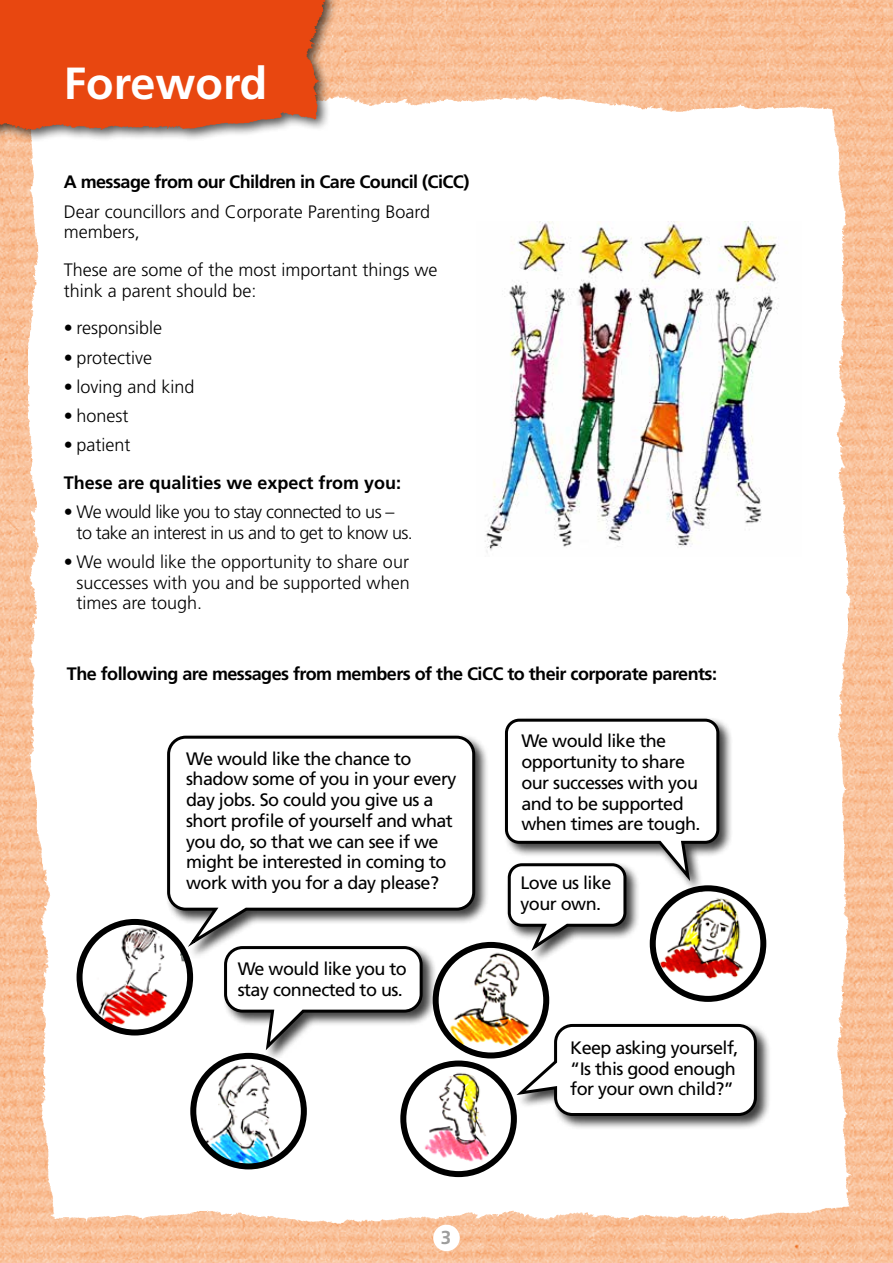
<style>
.page{position:relative;width:893px;height:1263px;background:#fff}
.page>*{position:absolute;margin:0;border:0;box-sizing:border-box;transform-origin:0 0}
.t1{font:700 45px "Frutiger";color:#fff}
.t2{font:700 18.75px "Frutiger";color:#9d9d9c}
.t3{font:18px/20.7px "Frutiger";letter-spacing:-.03em;color:#000}
.t4{font:300 18px/20.7px "Frutiger";color:#000}
.t5{font:700 18px "Frutiger";letter-spacing:-.03em;color:#000}
.t6{font:300 18px/20.7px "Frutiger";letter-spacing:-.03em;color:#000}
.t7{font:700 18px "Frutiger";color:#000}
</style>
<div class="page">
<img style="left:0;top:0;width:893px;height:1263px">
<img style="left:29px;top:93px;width:827px;height:1130px">
<div style="left:0;top:0;width:339px;height:142px;background:#000;opacity:.66"></div>
<img style="left:0;top:0;width:328px;height:174px">
<img style="left:476px;top:221px;width:326px;height:335px">
<div style="left:505px;top:861px;width:135px;height:103px;background:#000;opacity:.75"></div>
<div style="left:165px;top:733px;width:324px;height:227px;background:#000;opacity:.75"></div>
<svg style="left:166px;top:734px;width:311px;height:218px"></svg>
<div style="left:222px;top:944px;width:215px;height:119px;background:#000;opacity:.75"></div>
<svg style="left:223px;top:944px;width:201px;height:110px"></svg>
<img style="left:80px;top:922px;width:110px;height:110px;border-radius:55px">
<div style="left:77px;top:919px;width:116px;height:116px;border:6px solid #000;border-radius:50%"></div>
<img style="left:436px;top:945px;width:110px;height:110px;border-radius:55px">
<div style="left:433px;top:942px;width:116px;height:116px;border:6px solid #000;border-radius:50%"></div>
<img style="left:193px;top:1056px;width:111px;height:110px;border-radius:55px">
<div style="left:190px;top:1053px;width:117px;height:116px;border:6px solid #000;border-radius:50%"></div>
<img style="left:403px;top:1063px;width:111px;height:111px;border-radius:55px">
<div style="left:400px;top:1060px;width:117px;height:117px;border:6px solid #000;border-radius:50%"></div>
<div style="left:503px;top:716px;width:230px;height:177px;background:#000;opacity:.75"></div>
<svg style="left:503px;top:717px;width:218px;height:238px"></svg>
<img style="left:653px;top:888px;width:110px;height:111px;border-radius:55px">
<div style="left:650px;top:885px;width:116px;height:117px;border:6px solid #000;border-radius:50%"></div>
<div style="left:516px;top:1022px;width:255px;height:108px;background:#000;opacity:.75"></div>
<svg style="left:512px;top:1022px;width:246px;height:95px"></svg>
<div style="left:433px;top:1224px;width:27px;height:27px;background:#fff;border-radius:50%"></div>
<h1 class="t1" style="left:64px;top:57px;width:205px">Foreword</h1>
<p class="t5" style="left:64px;top:172px;width:407px">A message from our Children in Care Council (CiCC)</p>
<p class="t4" style="left:64px;top:201px;width:368px">Dear councillors and Corporate Parenting Board members,</p>
<p class="t4" style="left:64px;top:259px;width:375px">These are some of the most important things we think a parent should be:</p>
<p class="t4" style="left:64px;top:318px;width:100px">• responsible</p>
<p class="t4" style="left:64px;top:347px;width:90px">• protective</p>
<p class="t4" style="left:64px;top:376px;width:132px">• loving and kind</p>
<p class="t4" style="left:64px;top:405px;width:66px">• honest</p>
<p class="t4" style="left:64px;top:435px;width:68px">• patient</p>
<p class="t7" style="left:64px;top:472px;width:339px">These are qualities we expect from you:</p>
<p class="t6" style="left:77px;top:501px;width:338px;text-indent:-13px">• We would like you to stay connected to us – to take an interest in us and to get to know us.</p>
<p class="t4" style="left:77px;top:551px;width:335px;text-align:justify;text-indent:-13px">• We would like the opportunity to share our successes with you and be supported when times are tough.</p>
<p class="t5" style="left:67px;top:663px;width:652px">The following are messages from members of the CiCC to their corporate parents:</p>
<p class="t3" style="left:186px;top:748px;width:272px">We would like the chance to shadow some of you in your every day jobs. So could you give us a short profile of yourself and what you do, so that we can see if we might be interested in coming to work with you for a day please?</p>
<p class="t3" style="left:238px;top:958px;width:171px">We would like you to stay connected to us.</p>
<p class="t2" style="left:441px;top:1226px;width:12px">3</p>
<p class="t3" style="left:521px;top:731px;width:181px">We would like the opportunity to share our successes with you and to be supported when times are tough.</p>
<p class="t3" style="left:520px;top:872px;width:93px">Love us like your own.</p>
<p class="t3" style="left:570px;top:1037px;width:170px">Keep asking yourself, “Is this good enough for your own child?”</p>
</div>
